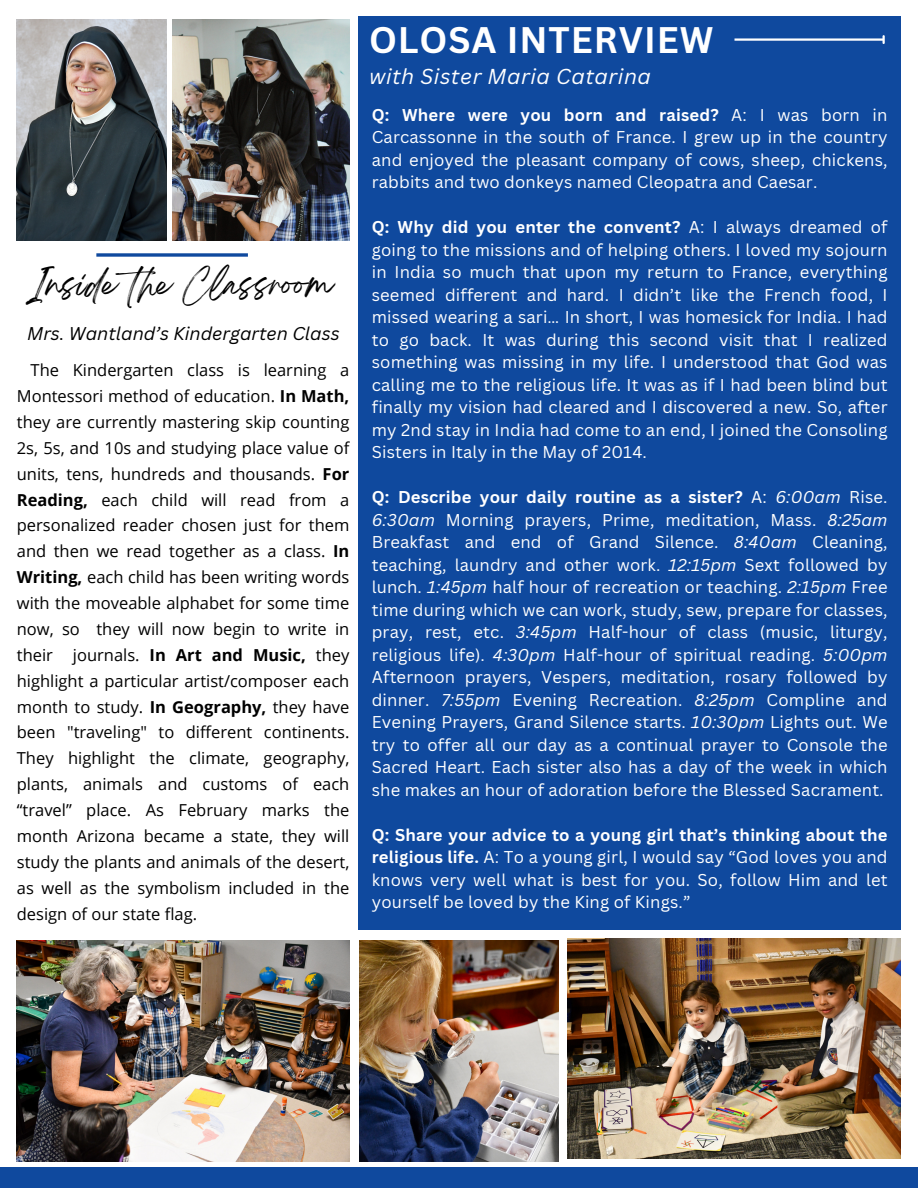
<style>
.page{position:relative;width:918px;height:1188px;background:#fff}
.page>*{position:absolute;margin:0;border:0;box-sizing:border-box;transform-origin:0 0}
.t1{font:700 36px "Canva Sans";letter-spacing:.025em;color:#fff}
.t2{font:28.5px "Breathing";color:#000}
.t3{font:italic 21px "Canva Sans";letter-spacing:.025em;color:#fff}
.t4{font:italic 18px "Canva Sans";color:#000}
.t5{font:16.65px/22.5px "Canva Sans";letter-spacing:.01em;color:#fff;text-align:justify}
.t6{font:16.5px/25.8px "Open Sans";color:#000;text-align:justify}
.s1{font-weight:700}
.s2{font-style:italic}
</style>
<div class="page">
<div style="left:358px;top:16px;width:543px;height:914px;background:#0f499e"></div>
<img style="left:17px;top:20px;width:149px;height:220px">
<img style="left:172px;top:20px;width:178px;height:220px">
<svg style="left:96px;top:253px;width:152px;height:4px"></svg>
<div style="left:0;top:1168px;width:918px;height:20px;background:#0f499e"></div>
<img style="left:17px;top:941px;width:333px;height:220px">
<img style="left:568px;top:938px;width:333px;height:221px">
<img style="left:359px;top:941px;width:200px;height:220px">
<hr style="left:735px;top:38px;width:148px;height:3px;background:#fff">
<svg style="left:883px;top:36px;width:2px;height:7px"></svg>
<p class="t2" style="left:26px;top:276px;width:309px">Inside the Classroom</p>
<p class="t4" style="left:27px;top:321px;width:314px">Mrs. Wantland’s Kindergarten Class</p>
<p class="t6" style="left:17px;top:357px;width:334px;text-indent:14px">The Kindergarten class is learning a Montessori method of education. <span class="s1">In Math, </span>they are currently mastering skip counting 2s, 5s, and 10s and studying place value of units, tens, hundreds and thousands. <span class="s1">For Reading,</span> each child will read from a personalized reader chosen just for them and then we read together as a class. <span class="s1">In Writing,</span> each child has been writing words with the moveable alphabet for some time now, so they will now begin to write in their journals. <span class="s1">In Art and Music,</span> they highlight a particular artist/composer each month to study. <span class="s1">In Geography,</span> they have been "traveling" to different continents.<br>They highlight the climate, geography, plants, animals and customs of each “travel” place. As February marks the month Arizona became a state, they will study the plants and animals of the desert, as well as the symbolism included in the design of our state flag.</p>
<h1 class="t1" style="left:369px;top:15px;width:346px">OLOSA INTERVIEW</h1>
<h3 class="t3" style="left:369px;top:61px;width:284px">with Sister Maria Catarina</h3>
<p class="t5" style="left:372px;top:103px;width:517px"><span class="s1">Q: Where were you born and raised?</span> A: I was born in Carcassonne in the south of France. I grew up in the country and enjoyed the pleasant company of cows, sheep, chickens, rabbits and two donkeys named Cleopatra and Caesar.</p>
<p class="t5" style="left:372px;top:215px;width:517px"><span class="s1">Q: Why did you enter the convent?</span> A: I always dreamed of going to the missions and of helping others. I loved my sojourn in India so much that upon my return to France, everything seemed different and hard. I didn’t like the French food, I missed wearing a sari… In short, I was homesick for India. I had to go back. It was during this second visit that I realized something was missing in my life. I understood that God was calling me to the religious life. It was as if I had been blind but finally my vision had cleared and I discovered a new. So, after my 2nd stay in India had come to an end, I joined the Consoling Sisters in Italy in the May of 2014.</p>
<p class="t5" style="left:372px;top:485px;width:517px"><span class="s1">Q: Describe your daily routine as a sister?</span> A: <span class="s2">6:00am</span> Rise.<br><span class="s2">6:30am</span> Morning prayers, Prime, meditation, Mass. <span class="s2">8:25am </span>Breakfast and end of Grand Silence. <span class="s2">8:40am</span> Cleaning, teaching, laundry and other work. <span class="s2">12:15pm</span> Sext followed by lunch. <span class="s2">1:45pm</span> half hour of recreation or teaching. <span class="s2">2:15pm</span> Free time during which we can work, study, sew, prepare for classes, pray, rest, etc. <span class="s2">3:45pm</span> Half-hour of class (music, liturgy, religious life). <span class="s2">4:30pm</span> Half-hour of spiritual reading. <span class="s2">5:00pm </span>Afternoon prayers, Vespers, meditation, rosary followed by dinner. <span class="s2">7:55pm</span> Evening Recreation. <span class="s2">8:25pm</span> Compline and Evening Prayers, Grand Silence starts. <span class="s2">10:30pm</span> Lights out. We try to offer all our day as a continual prayer to Console the Sacred Heart. Each sister also has a day of the week in which she makes an hour of adoration before the Blessed Sacrament.</p>
<h2 class="t5" style="left:372px;top:823px;width:517px"><span class="s1">Q: Share your advice to a young girl that’s thinking about the religious life.</span> A: To a young girl, I would say “God loves you and knows very well what is best for you. So, follow Him and let yourself be loved by the King of Kings.”</h2>
</div>
